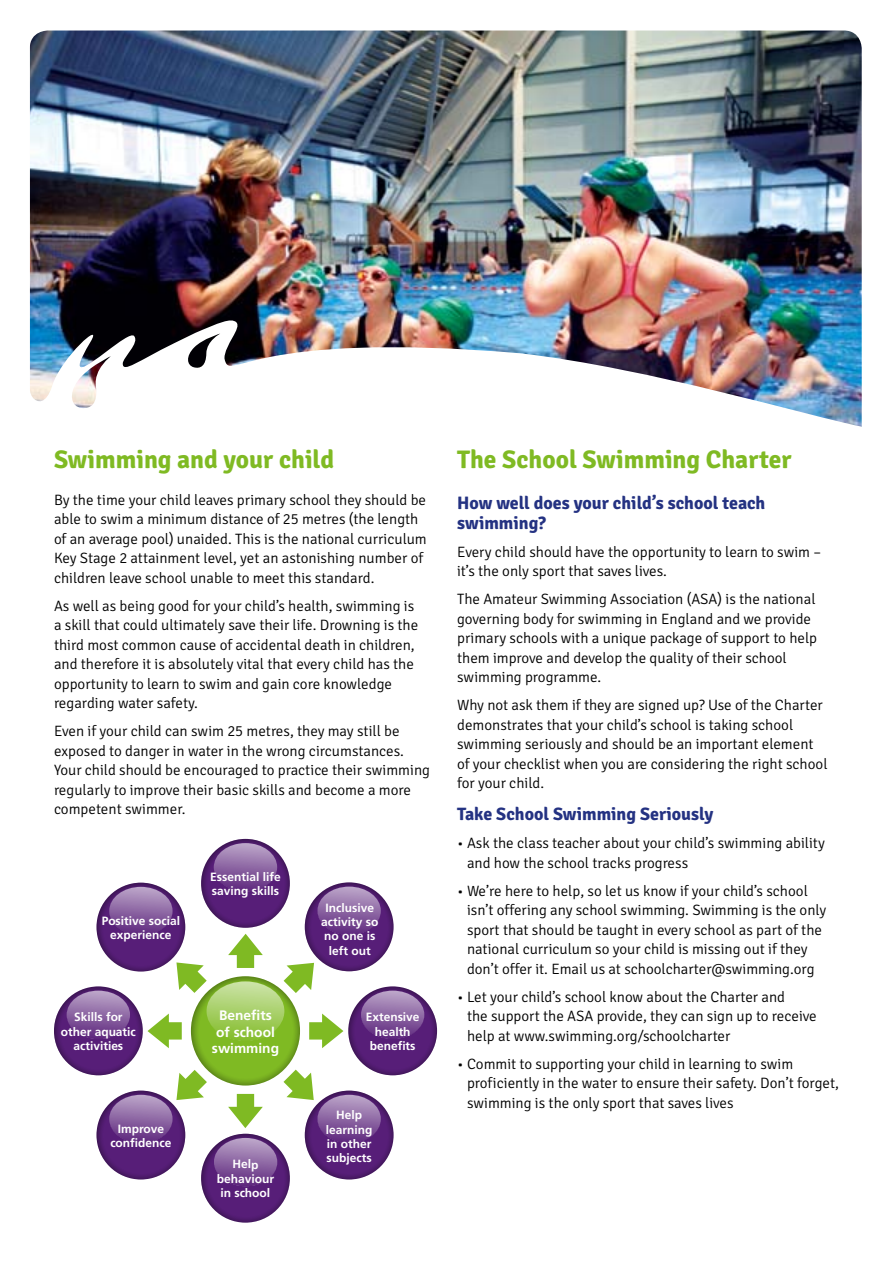
<style>
.page{position:relative;width:893px;height:1263px;background:#fff}
.page>*{position:absolute;margin:0;border:0;box-sizing:border-box;transform-origin:0 0}
.t1{font:700 25.5px "Signika";color:#7fba23}
.t2{font:700 18px/19.5px "Signika";color:#243282}
.t3{font:300 15px/19.5px "Signika";color:#000}
.t4{font:700 13.8px/16.5px "Frutiger";color:#fff;text-align:center}
.t5{font:700 12px/14.4px "Frutiger";color:#fff;text-align:center}
</style>
<div class="page">
<img style="left:29px;top:30px;width:833px;height:1193px">
<svg style="left:191px;top:976px;width:109px;height:109px;background:#7cb522"></svg>
<svg style="left:348px;top:986px;width:89px;height:89px;background:#531d73"></svg>
<svg style="left:305px;top:1090px;width:89px;height:89px"></svg>
<svg style="left:201px;top:1133px;width:89px;height:90px;background:#562175"></svg>
<svg style="left:213px;top:1069px;width:169px;height:118px"></svg>
<svg style="left:96px;top:1090px;width:89px;height:89px;background:#551f74"></svg>
<svg style="left:109px;top:1070px;width:98px;height:73px"></svg>
<svg style="left:54px;top:986px;width:89px;height:89px;background:#531d72"></svg>
<svg style="left:66px;top:842px;width:359px;height:206px"></svg>
<h1 class="t1" style="left:54px;top:444px;width:282px">Swimming and your child</h1>
<p class="t3" style="left:54px;top:490px;width:374px">By the time your child leaves primary school they should be able to swim a minimum distance of 25 metres (the length of an average pool) unaided. This is the national curriculum Key Stage 2 attainment level, yet an astonishing number of children leave school unable to meet this standard.</p>
<p class="t3" style="left:54px;top:596px;width:366px">As well as being good for your child’s health, swimming is a skill that could ultimately save their life. Drowning is the third most common cause of accidental death in children, and therefore it is absolutely vital that every child has the opportunity to learn to swim and gain core knowledge regarding water safety.</p>
<p class="t3" style="left:54px;top:722px;width:378px">Even if your child can swim 25 metres, they may still be exposed to danger in water in the wrong circumstances.<br>Your child should be encouraged to practice their swimming regularly to improve their basic skills and become a more competent swimmer.</p>
<p class="t5" style="left:102px;top:913px;width:80px">Positive social experience</p>
<p class="t5" style="left:61px;top:1010px;width:77px">Skills for other aquatic activities</p>
<p class="t5" style="left:110px;top:1121px;width:63px">Improve confidence</p>
<p class="t5" style="left:210px;top:869px;width:72px;text-align:left">Essential life saving skills</p>
<p class="t4" style="left:212px;top:1007px;width:69px">Benefits of school swimming</p>
<p class="t5" style="left:217px;top:1156px;width:59px;rotate:1deg">Help behaviour in school</p>
<p class="t5" style="left:321px;top:900px;width:59px">Inclusive activity so no one is left out</p>
<p class="t5" style="left:366px;top:1010px;width:55px">Extensive health benefits</p>
<p class="t5" style="left:326px;top:1108px;width:48px">Help learning in other subjects</p>
<h1 class="t1" style="left:457px;top:444px;width:336px">The School Swimming Charter</h1>
<p class="t2" style="left:457px;top:493px;width:310px">How well does your child’s school teach swimming?</p>
<p class="t3" style="left:457px;top:542px;width:366px">Every child should have the opportunity to learn to swim – it’s the only sport that saves lives.</p>
<p class="t3" style="left:457px;top:590px;width:362px">The Amateur Swimming Association (ASA) is the national governing body for swimming in England and we provide primary schools with a unique package of support to help them improve and develop the quality of their school swimming programme.</p>
<p class="t3" style="left:457px;top:696px;width:372px">Why not ask them if they are signed up? Use of the Charter demonstrates that your child’s school is taking school swimming seriously and should be an important element of your checklist when you are considering the right school for your child.</p>
<p class="t2" style="left:457px;top:805px;width:258px">Take School Swimming Seriously</p>
<p class="t3" style="left:467px;top:834px;width:359px;text-indent:-10px">• Ask the class teacher about your child’s swimming ability and how the school tracks progress</p>
<p class="t3" style="left:467px;top:881px;width:361px;text-indent:-10px">• We’re here to help, so let us know if your child’s school isn’t offering any school swimming. Swimming is the only sport that should be taught in every school as part of the national curriculum so your child is missing out if they don’t offer it. Email us at schoolcharter@swimming.org</p>
<p class="t3" style="left:467px;top:987px;width:351px;text-indent:-10px">• Let your child’s school know about the Charter and<br>the support the ASA provide, they can sign up to receive help at www.swimming.org/schoolcharter</p>
<p class="t3" style="left:467px;top:1054px;width:373px;text-indent:-10px">• Commit to supporting your child in learning to swim proficiently in the water to ensure their safety. Don’t forget, swimming is the only sport that saves lives</p>
</div>
